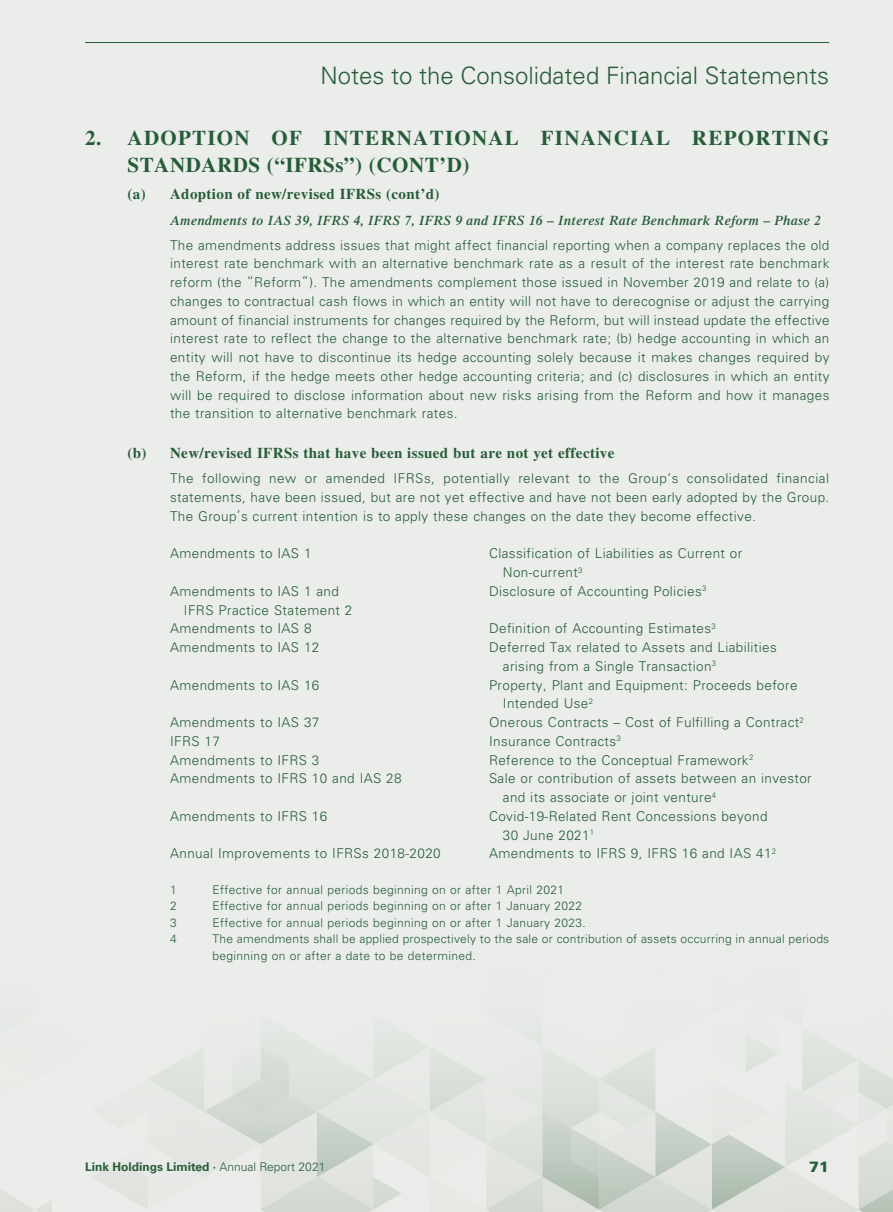
<style>
.page{position:relative;width:893px;height:1212px;background:#ebedea}
.page>*{position:absolute;margin:0;border:0;box-sizing:border-box;transform-origin:0 0}
.t1{font:300 24px "Univers LT Std";color:#275c39}
.t2{font:700 21px/27px "Times LT Std";letter-spacing:.06em;color:#275c39}
.t3{font:700 15px "Times LT Std";letter-spacing:.025em;color:#275c39}
.t4{font:900 15px "Univers LT Std";color:#275c39}
.t5{font:300 13.5px/18.8px "Univers LT Std";letter-spacing:.03em;color:#275c39}
.t6{font:italic 600 13.5px "Times LT Std";letter-spacing:.025em;color:#275c39}
.t7{font:300 12px/16.5px "Univers LT Std";letter-spacing:.03em;color:#275c39}
.t8{font:700 12px "Univers LT Std";color:#275c39}
.s1{font-weight:300}
</style>
<div class="page">
<img style="left:0;top:1046px;width:893px;height:166px">
<hr style="left:85px;top:42px;width:744px;height:1px;background:#275c39">
<h1 class="t1" style="left:321px;top:61px;width:510px">Notes to the Consolidated Financial Statements</h1>
<h2 class="t2" style="left:128px;top:124px;width:703px;text-indent:-43px">2. ADOPTION OF INTERNATIONAL FINANCIAL REPORTING<br>STANDARDS (“IFRSs”) (CONT’D)</h2>
<p class="t3" style="left:128px;top:185px;width:314px">(a) Adoption of new/revised IFRSs (cont’d)</p>
<p class="t6" style="left:170px;top:212px;width:652px">Amendments to IAS 39, IFRS 4, IFRS 7, IFRS 9 and IFRS 16 – Interest Rate Benchmark Reform – Phase 2</p>
<p class="t5" style="left:170px;top:235px;width:661px;text-align:justify">The amendments address issues that might affect financial reporting when a company replaces the old interest rate benchmark with an alternative benchmark rate as a result of the interest rate benchmark reform (the “Reform”). The amendments complement those issued in November 2019 and relate to (a) changes to contractual cash flows in which an entity will not have to derecognise or adjust the carrying amount of financial instruments for changes required by the Reform, but will instead update the effective interest rate to reflect the change to the alternative benchmark rate; (b) hedge accounting in which an entity will not have to discontinue its hedge accounting solely because it makes changes required by the Reform, if the hedge meets other hedge accounting criteria; and (c) disclosures in which an entity will be required to disclose information about new risks arising from the Reform and how it manages the transition to alternative benchmark rates.</p>
<p class="t3" style="left:128px;top:444px;width:488px">(b) New/revised IFRSs that have been issued but are not yet effective</p>
<p class="t5" style="left:170px;top:469px;width:661px;text-align:justify">The following new or amended IFRSs, potentially relevant to the Group’s consolidated financial statements, have been issued, but are not yet effective and have not been early adopted by the Group.<br>The Group’s current intention is to apply these changes on the date they become effective.</p>
<p class="t5" style="left:170px;top:544px;width:143px">Amendments to IAS 1</p>
<p class="t5" style="left:503px;top:544px;width:241px;text-indent:-14px">Classification of Liabilities as Current or<br>Non-current<sup>3</sup></p>
<p class="t5" style="left:184px;top:582px;width:170px;text-indent:-14px">Amendments to IAS 1 and<br>IFRS Practice Statement 2</p>
<p class="t5" style="left:489px;top:582px;width:219px">Disclosure of Accounting Policies<sup>3</sup></p>
<p class="t5" style="left:170px;top:619px;width:143px">Amendments to IAS 8</p>
<p class="t5" style="left:489px;top:619px;width:228px">Definition of Accounting Estimates<sup>3</sup></p>
<p class="t5" style="left:170px;top:638px;width:151px">Amendments to IAS 12</p>
<p class="t5" style="left:503px;top:638px;width:275px;text-indent:-14px">Deferred Tax related to Assets and Liabilities arising from a Single Transaction<sup>3</sup></p>
<p class="t5" style="left:170px;top:675px;width:151px">Amendments to IAS 16</p>
<p class="t5" style="left:503px;top:675px;width:296px;text-indent:-14px">Property, Plant and Equipment: Proceeds before<br>Intended Use<sup>2</sup></p>
<p class="t5" style="left:170px;top:713px;width:151px">Amendments to IAS 37</p>
<p class="t5" style="left:489px;top:713px;width:316px">Onerous Contracts – Cost of Fulfilling a Contract<sup>2</sup></p>
<p class="t5" style="left:170px;top:732px;width:51px">IFRS 17</p>
<p class="t5" style="left:489px;top:732px;width:133px">Insurance Contracts<sup>3</sup></p>
<p class="t5" style="left:170px;top:750px;width:151px">Amendments to IFRS 3</p>
<p class="t5" style="left:489px;top:750px;width:266px">Reference to the Conceptual Framework<sup>2</sup></p>
<p class="t5" style="left:170px;top:769px;width:233px">Amendments to IFRS 10 and IAS 28</p>
<p class="t5" style="left:503px;top:769px;width:310px;text-indent:-14px">Sale or contribution of assets between an investor and its associate or joint venture<sup>4</sup></p>
<p class="t5" style="left:170px;top:807px;width:159px">Amendments to IFRS 16</p>
<p class="t5" style="left:503px;top:807px;width:266px;text-indent:-14px">Covid-19-Related Rent Concessions beyond<br>30 June 2021<sup>1</sup></p>
<p class="t5" style="left:170px;top:844px;width:272px">Annual Improvements to IFRSs 2018-2020</p>
<p class="t5" style="left:489px;top:844px;width:289px">Amendments to IFRS 9, IFRS 16 and IAS 41<sup>2</sup></p>
<p class="t7" style="left:170px;top:881px;width:8px">1</p>
<p class="t7" style="left:213px;top:881px;width:353px">Effective for annual periods beginning on or after 1 April 2021</p>
<p class="t7" style="left:170px;top:898px;width:8px">2</p>
<p class="t7" style="left:213px;top:898px;width:371px">Effective for annual periods beginning on or after 1 January 2022</p>
<p class="t7" style="left:170px;top:914px;width:8px">3</p>
<p class="t7" style="left:213px;top:914px;width:375px">Effective for annual periods beginning on or after 1 January 2023.</p>
<p class="t7" style="left:170px;top:931px;width:8px">4</p>
<p class="t7" style="left:213px;top:931px;width:618px">The amendments shall be applied prospectively to the sale or contribution of assets occurring in annual periods beginning on or after a date to be determined.</p>
<p class="t8" style="left:85px;top:1159px;width:242px">Link Holdings Limited · <span class="s1">Annual Report 2021</span></p>
<p class="t4" style="left:809px;top:1157px;width:22px">71</p>
</div>
